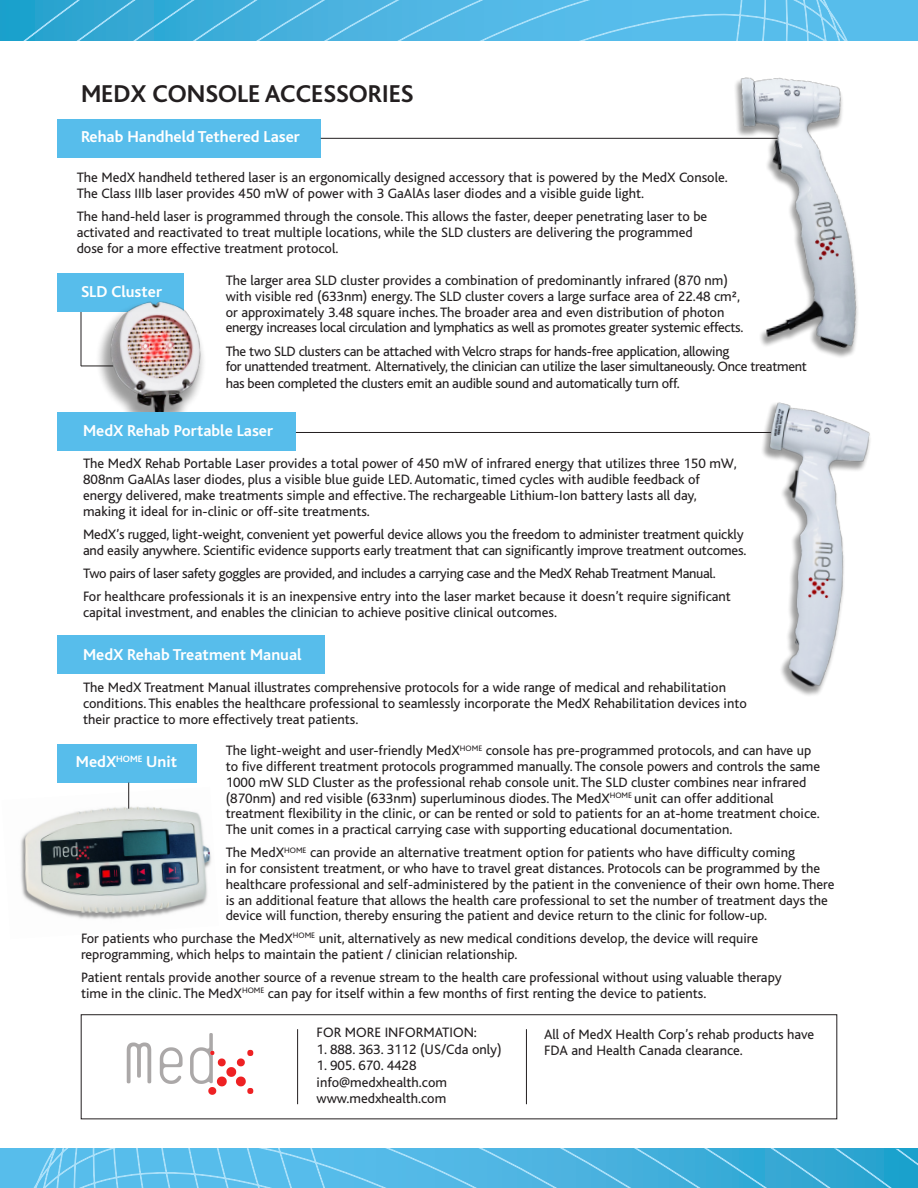
<style>
.page{position:relative;width:918px;height:1188px;background:#fff}
.page>*{position:absolute;margin:0;border:0;box-sizing:border-box;transform-origin:0 0}
.t1{font:700 25.5px "Bliss";color:#231f20}
.t2{font:700 16.5px "Bliss";color:#fff}
.t3{font:14.25px/15.8px "Bliss";color:#231f20}
.t4{font:14.25px/16.5px "Bliss";letter-spacing:-.02em;color:#231f20}
</style>
<div class="page">
<svg style="left:18px;top:1148px;width:900px;height:40px;background:#4fb6e2"></svg>
<svg style="left:0;top:0;width:918px;height:41px;background:#4db6e2"></svg>
<div style="left:57px;top:119px;width:264px;height:39px;background:#57bdeb"></div>
<hr style="left:321px;top:138px;width:457px;height:1px;background:#231f20">
<svg style="left:127px;top:1043px;width:24px;height:40px"></svg>
<svg style="left:160px;top:1047px;width:23px;height:37px"></svg>
<svg style="left:190px;top:1033px;width:63px;height:62px"></svg>
<hr style="left:526px;top:1029px;width:1px;height:75px;background:#231f20">
<hr style="left:297px;top:1029px;width:1px;height:75px;background:#231f20">
<img style="left:667px;top:36px;width:251px;height:321px">
<img style="left:762px;top:402px;width:108px;height:294px">
<div style="left:57px;top:635px;width:268px;height:39px;background:#57bdeb"></div>
<div style="left:57px;top:274px;width:127px;height:38px;background:#57bdeb"></div>
<div style="left:57px;top:744px;width:140px;height:39px;background:#57bdeb"></div>
<img style="left:21px;top:787px;width:190px;height:132px">
<img style="left:79px;top:301px;width:150px;height:112px">
<div style="left:57px;top:413px;width:239px;height:38px;background:#57bdeb"></div>
<hr style="left:296px;top:432px;width:475px;height:1px;background:#231f20">
<svg style="left:128px;top:783px;width:1px;height:26px"></svg>
<p class="t1" style="left:81px;top:80px;width:334px">MEDX CONSOLE ACCESSORIES</p>
<p class="t2" style="left:81px;top:128px;width:220px">Rehab Handheld Tethered Laser</p>
<p class="t3" style="left:77px;top:170px;width:653px">The MedX handheld tethered laser is an ergonomically designed accessory that is powered by the MedX Console.</p>
<p class="t3" style="left:77px;top:186px;width:569px">The Class IIIb laser provides 450 mW of power with 3 GaAlAs laser diodes and a visible guide light.</p>
<p class="t3" style="left:77px;top:209px;width:632px">The hand-held laser is programmed through the console. This allows the faster, deeper penetrating laser to be activated and reactivated to treat multiple locations, while the SLD clusters are delivering the programmed</p>
<p class="t3" style="left:77px;top:241px;width:263px">dose for a more effective treatment protocol.</p>
<p class="t2" style="left:81px;top:283px;width:83px">SLD Cluster</p>
<p class="t3" style="left:226px;top:273px;width:504px">The larger area SLD cluster provides a combination of predominantly infrared (870 nm)</p>
<p class="t3" style="left:226px;top:289px;width:516px">with visible red (633nm) energy. The SLD cluster covers a large surface area of 22.48 cm²,</p>
<p class="t3" style="left:226px;top:304px;width:500px">or approximately 3.48 square inches. The broader area and even distribution of photon</p>
<p class="t4" style="left:226px;top:320px;width:519px">energy increases local circulation and lymphatics as well as promotes greater systemic effects.</p>
<p class="t4" style="left:226px;top:343px;width:505px">The two SLD clusters can be attached with Velcro straps for hands-free application, allowing</p>
<p class="t4" style="left:226px;top:359px;width:583px">for unattended treatment. Alternatively, the clinician can utilize the laser simultaneously. Once treatment has been completed the clusters emit an audible sound and automatically turn off.</p>
<p class="t2" style="left:83px;top:422px;width:192px">MedX Rehab Portable Laser</p>
<p class="t3" style="left:83px;top:456px;width:655px">The MedX Rehab Portable Laser provides a total power of 450 mW of infrared energy that utilizes three 150 mW,<br>808nm GaAlAs laser diodes, plus a visible blue guide LED. Automatic, timed cycles with audible feedback of</p>
<p class="t3" style="left:83px;top:487px;width:615px">energy delivered, make treatments simple and effective. The rechargeable Lithium-Ion battery lasts all day,</p>
<p class="t3" style="left:83px;top:503px;width:288px">making it ideal for in-clinic or off-site treatments.</p>
<p class="t3" style="left:83px;top:526px;width:665px">MedX’s rugged, light-weight, convenient yet powerful device allows you the freedom to administer treatment quickly and easily anywhere. Scientific evidence supports early treatment that can significantly improve treatment outcomes.</p>
<p class="t4" style="left:83px;top:565px;width:634px">Two pairs of laser safety goggles are provided, and includes a carrying case and the MedX Rehab Treatment Manual.</p>
<p class="t3" style="left:83px;top:589px;width:649px">For healthcare professionals it is an inexpensive entry into the laser market because it doesn’t require significant capital investment, and enables the clinician to achieve positive clinical outcomes.</p>
<p class="t2" style="left:83px;top:646px;width:220px">MedX Rehab Treatment Manual</p>
<p class="t3" style="left:83px;top:680px;width:665px">The MedX Treatment Manual illustrates comprehensive protocols for a wide range of medical and rehabilitation conditions. This enables the healthcare professional to seamlessly incorporate the MedX Rehabilitation devices into their practice to more effectively treat patients.</p>
<p class="t3" style="left:226px;top:743px;width:596px">The light-weight and user-friendly MedX<sup>HOME</sup> console has pre-programmed protocols, and can have up to five different treatment protocols programmed manually. The console powers and controls the same 1000 mW SLD Cluster as the professional rehab console unit. The SLD cluster combines near infrared (870nm) and red visible (633nm) superluminous diodes. The MedX<sup>HOME</sup> unit can offer additional</p>
<p class="t3" style="left:226px;top:806px;width:596px">treatment flexibility in the clinic, or can be rented or sold to patients for an at-home treatment choice.<br>The unit comes in a practical carrying case with supporting educational documentation.</p>
<p class="t3" style="left:226px;top:845px;width:571px">The MedX<sup>HOME</sup> can provide an alternative treatment option for patients who have difficulty coming</p>
<p class="t3" style="left:226px;top:861px;width:610px">in for consistent treatment, or who have to travel great distances. Protocols can be programmed by the healthcare professional and self-administered by the patient in the convenience of their own home. There is an additional feature that allows the health care professional to set the number of treatment days the device will function, thereby ensuring the patient and device return to the clinic for follow-up.</p>
<p class="t2" style="left:76px;top:753px;width:103px">MedX<sup>HOME</sup> Unit</p>
<p class="t3" style="left:81px;top:931px;width:679px">For patients who purchase the MedX<sup>HOME</sup> unit, alternatively as new medical conditions develop, the device will require reprogramming, which helps to maintain the patient / clinician relationship.</p>
<p class="t3" style="left:81px;top:970px;width:702px">Patient rentals provide another source of a revenue stream to the health care professional without using valuable therapy</p>
<p class="t3" style="left:81px;top:986px;width:627px">time in the clinic. The MedX<sup>HOME</sup> can pay for itself within a few months of first renting the device to patients.</p>
<p class="t3" style="left:317px;top:1025px;width:162px">FOR MORE INFORMATION:</p>
<p class="t3" style="left:317px;top:1042px;width:187px">1. 888. 363. 3112 (US/Cda only)</p>
<p class="t3" style="left:317px;top:1058px;width:101px">1. 905. 670. 4428</p>
<p class="t3" style="left:317px;top:1075px;width:132px">info@medxhealth.com</p>
<p class="t3" style="left:317px;top:1091px;width:131px">www.medxhealth.com</p>
<p class="t3" style="left:544px;top:1026px;width:272px;line-height:16.5px">All of MedX Health Corp’s rehab products have<br>FDA and Health Canada clearance.</p>
</div>
